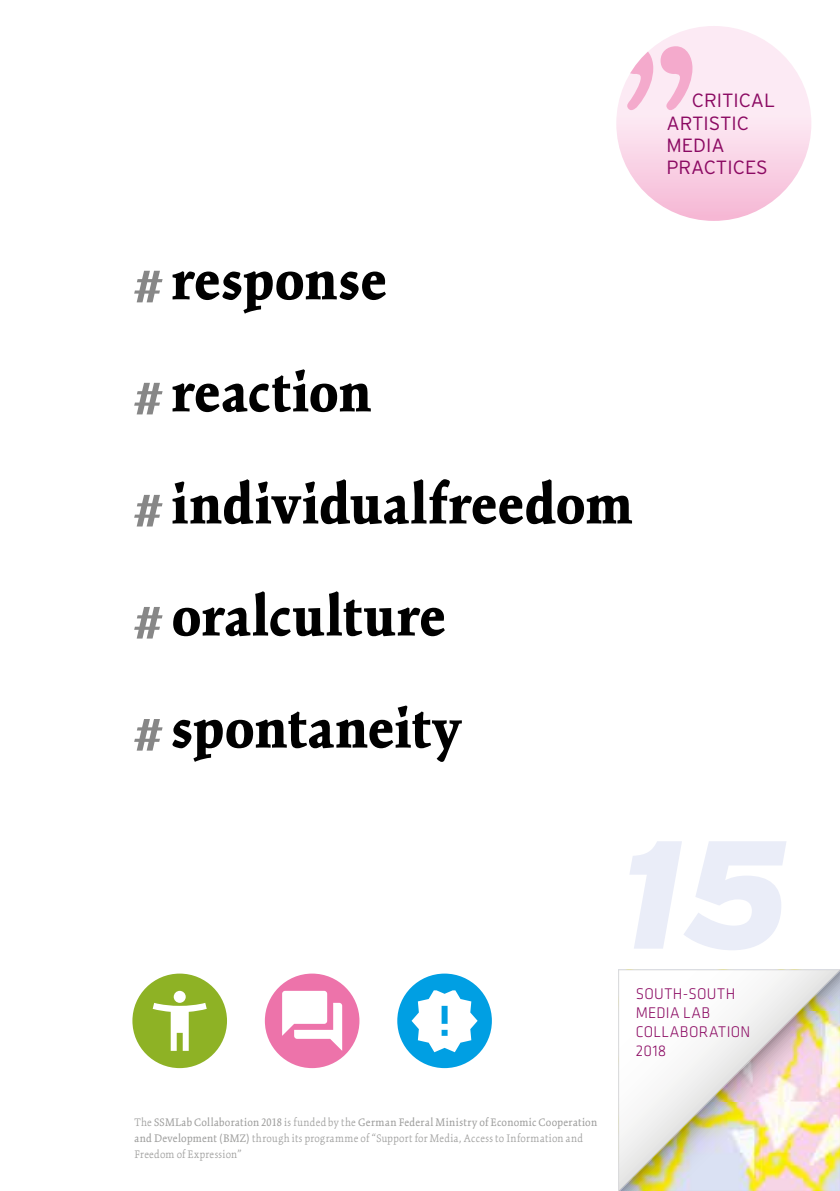
<style>
.page{position:relative;width:840px;height:1191px;background:#fff}
.page>*{position:absolute;margin:0;border:0;box-sizing:border-box;transform-origin:0 0}
.t1{font:italic 900 153.4px "Interstate";color:#eaedf8}
.t2{font:900 60px/112px "Kinesis Pro 3";letter-spacing:.02em;color:#000}
.t3{font:300 19.2px/22.4px "Interstate";color:#8b0962}
.t4{font:300 16px/19.2px "Klavika";letter-spacing:.02em;color:#8b0962;scale:.96 1}
.t5{font:300 12px/16px "Kinesis Pro 3";letter-spacing:.025em;color:#9d9d9c}
.s1{color:#878787}
.s2{font-weight:400}
</style>
<div class="page">
<img style="left:618px;top:969px;width:221px;height:222px">
<div style="left:616px;top:26px;width:194px;height:195px;background:linear-gradient(to bottom,#fef7fc,#f7c2db);border-radius:50%"></div>
<svg style="left:621px;top:46px;width:71px;height:64px;background:#f9d2e5"></svg>
<div style="left:265px;top:973px;width:94px;height:95px;background:#ed73aa;border-radius:50%"></div>
<div style="left:397px;top:973px;width:94px;height:95px;background:#009fe3;border-radius:50%"></div>
<div style="left:132px;top:973px;width:95px;height:95px;background:#8eb225;border-radius:50%"></div>
<svg style="left:153px;top:990px;width:54px;height:60px"></svg>
<svg style="left:282px;top:990px;width:60px;height:60px"></svg>
<svg style="left:411px;top:990px;width:66px;height:62px"></svg>
<h3 class="t3" style="left:666px;top:89px;width:110px;text-indent:25px">CRITICAL<br>ARTISTIC<br>MEDIA<br>PRACTICES</h3>
<h2 class="t2" style="left:134px;top:224px;width:499px"><span class="s1">#</span> response<br><span class="s1">#</span> reaction<br><span class="s1">#</span> individualfreedom <span class="s1">#</span> oralculture<br><span class="s1">#</span> spontaneity</h2>
<h1 class="t1" style="left:617px;top:807px;width:173px">15</h1>
<p class="t5" style="left:134px;top:1114px;width:464px">The <span class="s2">SSMLab Collaboration 2018</span> is funded by the <span class="s2">German Federal Ministry of Economic Cooperation and Development (BMZ)</span> through its programme of “Support for Media, Access to Information and<br>Freedom of Expression”</p>
<h3 class="t4" style="left:635px;top:983px;width:121px">SOUTH-SOUTH<br>MEDIA LAB<br>COLLABORATION<br>2018</h3>
</div>
